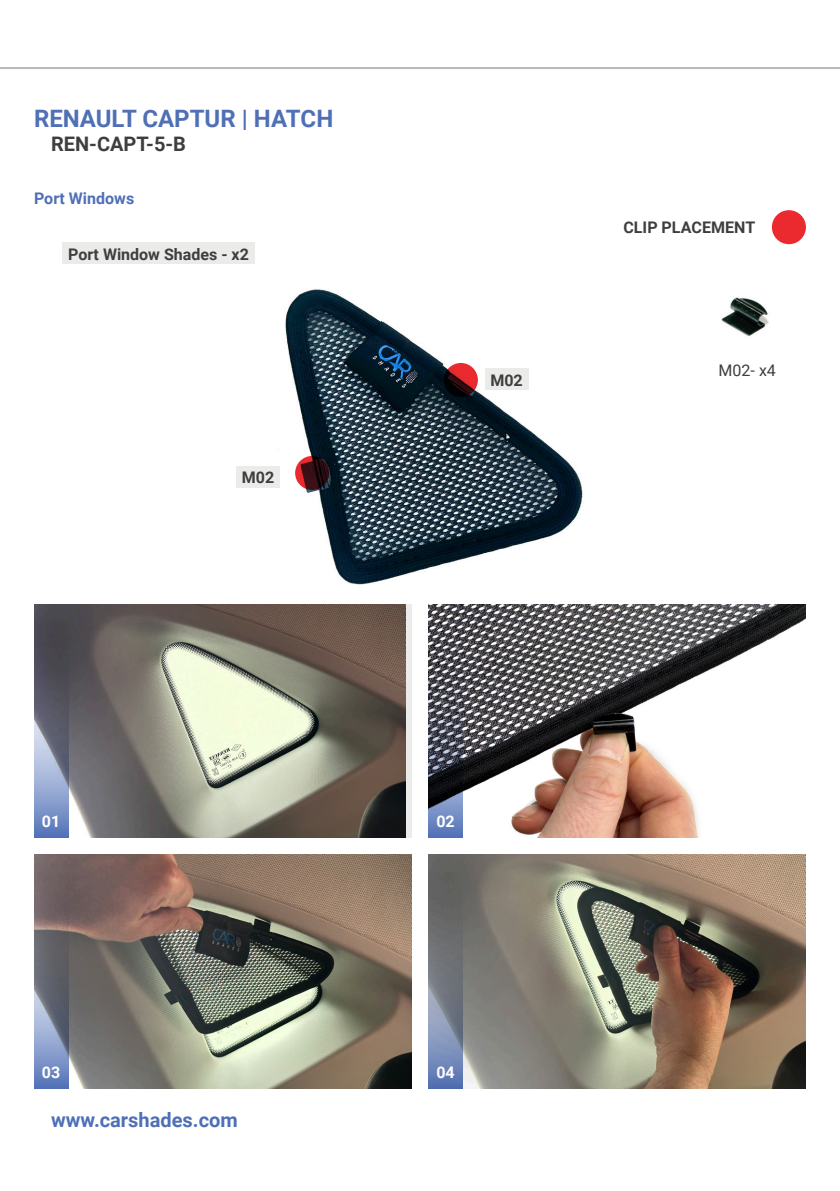
<style>
.page{position:relative;width:840px;height:1191px;background:#fff}
.page>*{position:absolute;margin:0;border:0;box-sizing:border-box;transform-origin:0 0}
.Vehicle_Name{font:700 24px "Roboto";color:#4f6fb6}
.t1{font:700 20px "Roboto";color:#4f6fb6}
.Vehicle_PN{font:700 20px "Roboto";color:#3e3e3e}
.Shade_Labels{font:700 16px "Roboto";color:#3e3e3e}
.Clip_Placement{font:700 16px "Roboto";color:#3e3e3e}
.Required_Components{font:700 16px "Roboto";color:#4f6fb6}
.t2{font:700 16px "Roboto";color:#fff}
.Component_Labels{font:16px "Roboto";color:#3e3e3e}
</style>
<div class="page">
<hr style="left:0;top:67px;width:839px;height:2px;background:#b9b9ba">
<img style="left:68px;top:604px;width:337px;height:234px">
<img style="left:68px;top:855px;width:343px;height:234px">
<img style="left:462px;top:604px;width:343px;height:234px">
<img style="left:462px;top:855px;width:343px;height:234px">
<svg style="left:34px;top:604px;width:34px;height:234px"></svg>
<svg style="left:34px;top:855px;width:34px;height:234px"></svg>
<svg style="left:428px;top:604px;width:34px;height:234px"></svg>
<svg style="left:428px;top:855px;width:34px;height:234px"></svg>
<img style="left:236px;top:248px;width:347px;height:337px">
<div style="left:62px;top:243px;width:192px;height:21px;background:#ebebea"></div>
<div style="left:771px;top:210px;width:34px;height:34px;background:#ea2a2f;border-radius:50%"></div>
<svg style="left:295px;top:456px;width:34px;height:34px"></svg>
<div style="left:236px;top:466px;width:44px;height:21px;background:#ebebea"></div>
<img style="left:721px;top:297px;width:48px;height:39px">
<svg style="left:443px;top:363px;width:34px;height:34px"></svg>
<div style="left:484px;top:369px;width:44px;height:21px;background:#ebebea"></div>
<p class="Vehicle_Name" style="left:34px;top:102px;width:300px">RENAULT CAPTUR | HATCH</p>
<p class="Vehicle_PN" style="left:51px;top:130px;width:136px">REN-CAPT-5-B</p>
<p class="Required_Components" style="left:34px;top:188px;width:102px">Port Windows</p>
<p class="Shade_Labels" style="left:68px;top:243px;width:182px">Port Window Shades - x2</p>
<p class="Shade_Labels" style="left:242px;top:466px;width:34px">M02</p>
<p class="Shade_Labels" style="left:490px;top:369px;width:34px">M02</p>
<p class="Clip_Placement" style="left:623px;top:216px;width:133px">CLIP PLACEMENT</p>
<p class="Component_Labels" style="left:718px;top:359px;width:59px">M02- x4</p>
<p class="t2" style="left:42px;top:809px;width:20px">01</p>
<p class="t2" style="left:42px;top:1060px;width:20px">03</p>
<p class="t1" style="left:51px;top:1105px;width:188px">www.carshades.com</p>
<p class="t2" style="left:436px;top:809px;width:20px">02</p>
<p class="t2" style="left:436px;top:1060px;width:20px">04</p>
</div>
